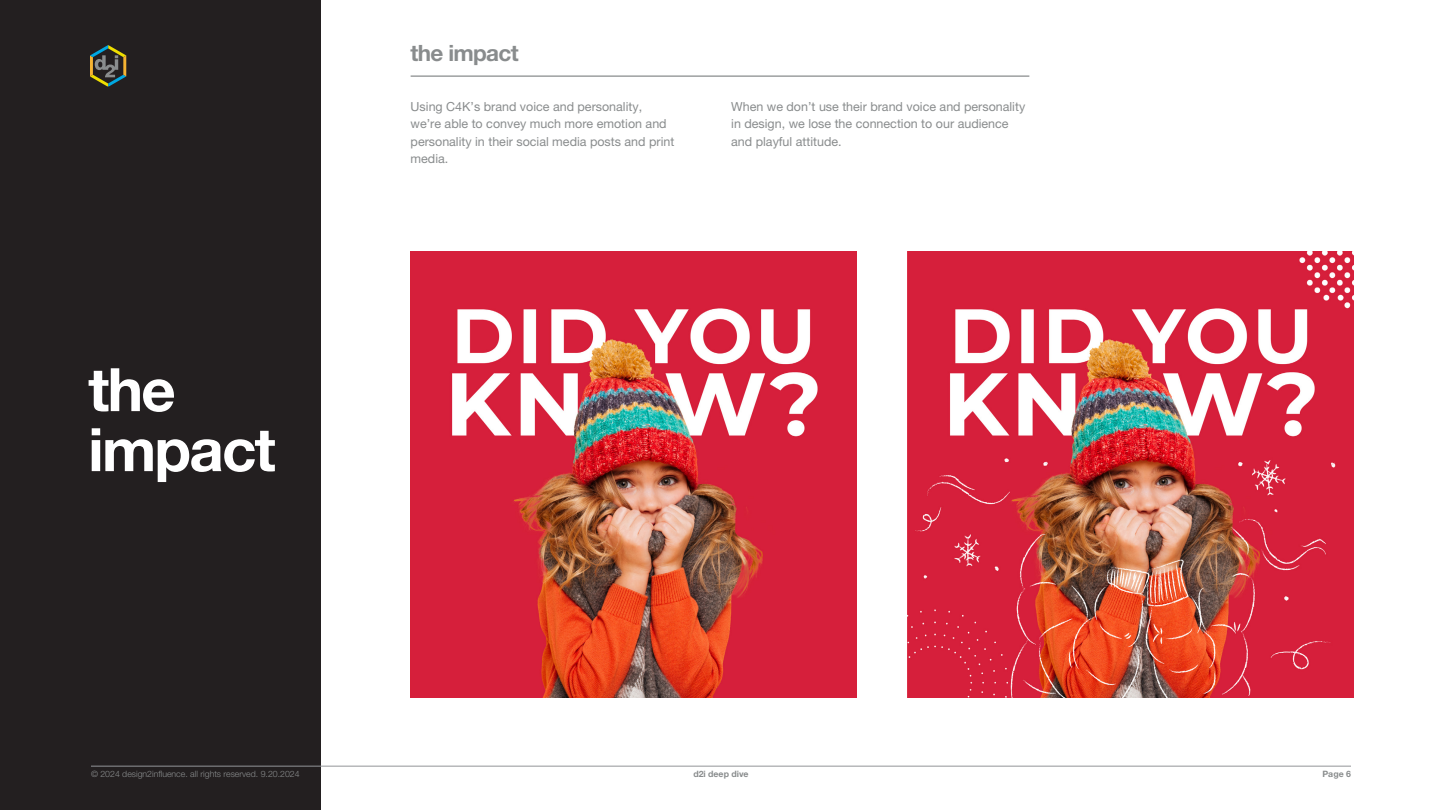
<style>
.page{position:relative;width:1440px;height:810px;background:#fff}
.page>*{position:absolute;margin:0;border:0;box-sizing:border-box;transform-origin:0 0}
.t1{font:700 60px/60px "Helvetica Neue LT Pro";letter-spacing:-.03em;color:#fff}
.t2{font:700 22.5px "Helvetica Neue LT Pro";letter-spacing:-.03em;color:#898c8d}
.t3{font:12.5px/17.5px "Helvetica Neue LT Pro";color:#898c8d}
.t4{font:300 8.75px "Helvetica Neue LT Pro";color:#898c8d}
.t5{font:700 8.75px "Helvetica Neue LT Pro";color:#898c8d}
</style>
<div class="page">
<div style="left:0;top:0;width:321px;height:810px;background:#231f20"></div>
<hr style="left:411px;top:76px;width:618px;height:1px;background:#898c8d">
<svg style="left:90px;top:45px;width:36px;height:41px"></svg>
<img style="left:411px;top:252px;width:445px;height:446px">
<img style="left:908px;top:252px;width:446px;height:446px">
<hr style="left:91px;top:766px;width:1260px;height:1px;background:#939598">
<p class="t2" style="left:411px;top:39px;width:110px">the impact</p>
<p class="t1" style="left:88px;top:358px;width:189px">the impact</p>
<p class="t3" style="left:411px;top:97px;width:265px">Using C4K’s brand voice and personality, we’re able to convey much more emotion and personality in their social media posts and print media.</p>
<p class="t3" style="left:731px;top:97px;width:296px">When we don’t use their brand voice and personality in design, we lose the connection to our audience and playful attitude.</p>
<p class="t4" style="left:91px;top:769px;width:210px">© 2024 design2influence. all rights reserved. 9.20.2024</p>
<p class="t5" style="left:693px;top:769px;width:57px">d2i deep dive</p>
<p class="t5" style="left:1322px;top:769px;width:30px">Page 6</p>
</div>
